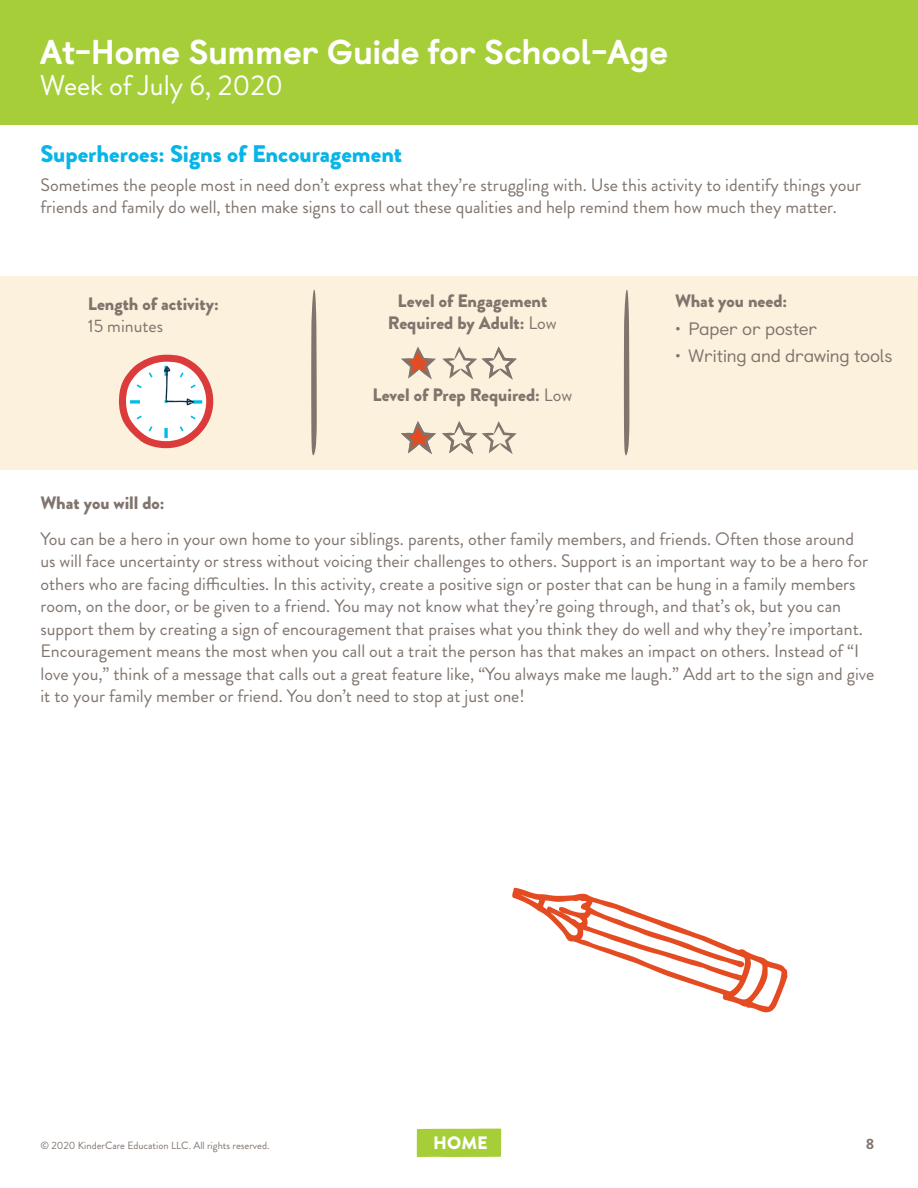
<style>
.page{position:relative;width:918px;height:1188px;background:#fff}
.page>*{position:absolute;margin:0;border:0;box-sizing:border-box;transform-origin:0 0}
.t1{font:800 34.5px "Castledown";letter-spacing:-.015em;color:#fff}
.t2{font:28.5px "Brandon Grotesque";color:#fff}
.t3{font:900 24px "Brandon Grotesque";color:#07b5e7}
.t4{font:18px/22.5px "Brandon Grotesque";color:#80746d}
.t5{font:900 18px/22.5px "Brandon Grotesque";color:#80746d;text-align:center}
.t6{font:18px "Castledown";letter-spacing:-.01em;color:#80746d}
.t7{font:900 18px "Brandon Grotesque";color:#fff}
.t8{font:700 15px "Brandon Grotesque";color:#80746d}
.t9{font:10.5px "Brandon Grotesque";color:#80746d}
.s1{font-weight:400}
</style>
<div class="page">
<div style="left:417px;top:1129px;width:84px;height:28px;background:#a6ce39"></div>
<div style="left:0;top:0;width:918px;height:125px;background:#a6ce39"></div>
<div style="left:1px;top:276px;width:917px;height:193px;background:#fbf1dd"></div>
<svg style="left:311px;top:289px;width:6px;height:167px"></svg>
<svg style="left:624px;top:290px;width:5px;height:166px"></svg>
<svg style="left:401px;top:346px;width:35px;height:34px"></svg>
<svg style="left:401px;top:421px;width:35px;height:33px"></svg>
<svg style="left:442px;top:346px;width:75px;height:34px"></svg>
<svg style="left:442px;top:421px;width:75px;height:33px"></svg>
<svg style="left:119px;top:355px;width:94px;height:93px"></svg>
<svg style="left:512px;top:888px;width:275px;height:125px"></svg>
<h1 class="t1" style="left:40px;top:24px;width:630px">At-Home Summer Guide for School-Age</h1>
<h2 class="t2" style="left:40px;top:66px;width:245px">Week of July 6, 2020</h2>
<h3 class="t3" style="left:40px;top:136px;width:363px">Superheroes: Signs of Encouragement</h3>
<p class="t4" style="left:40px;top:174px;width:822px">Sometimes the people most in need don’t express what they’re struggling with. Use this activity to identify things your friends and family do well, then make signs to call out these qualities and help remind them how much they matter.</p>
<p class="t5" style="left:88px;top:292px;width:132px">Length of activity:</p>
<p class="t4" style="left:88px;top:315px;width:77px">15 minutes</p>
<p class="t5" style="left:388px;top:290px;width:170px">Level of Engagement<br>Required by Adult: <span class="s1">Low</span></p>
<p class="t5" style="left:373px;top:384px;width:201px">Level of Prep Required: <span class="s1">Low</span></p>
<p class="t5" style="left:675px;top:290px;width:114px">What you need:</p>
<p class="t6" style="left:675px;top:314px;width:144px">• Paper or poster</p>
<p class="t6" style="left:675px;top:342px;width:219px">• Writing and drawing tools</p>
<p class="t5" style="left:40px;top:491px;width:126px">What you will do:</p>
<p class="t4" style="left:40px;top:527px;width:835px">You can be a hero in your own home to your siblings. parents, other family members, and friends. Often those around<br>us will face uncertainty or stress without voicing their challenges to others. Support is an important way to be a hero for others who are facing difficulties. In this activity, create a positive sign or poster that can be hung in a family members room, on the door, or be given to a friend. You may not know what they’re going through, and that’s ok, but you can support them by creating a sign of encouragement that praises what you think they do well and why they’re important.<br>Encouragement means the most when you call out a trait the person has that makes an impact on others. Instead of “I love you,” think of a message that calls out a great feature like, “You always make me laugh.” Add art to the sign and give it to your family member or friend. You don’t need to stop at just one!</p>
<p class="t9" style="left:40px;top:1138px;width:230px">© 2020 KinderCare Education LLC. All rights reserved.</p>
<p class="t7" style="left:433px;top:1130px;width:56px">HOME</p>
<p class="t8" style="left:866px;top:1134px;width:10px">8</p>
</div>
